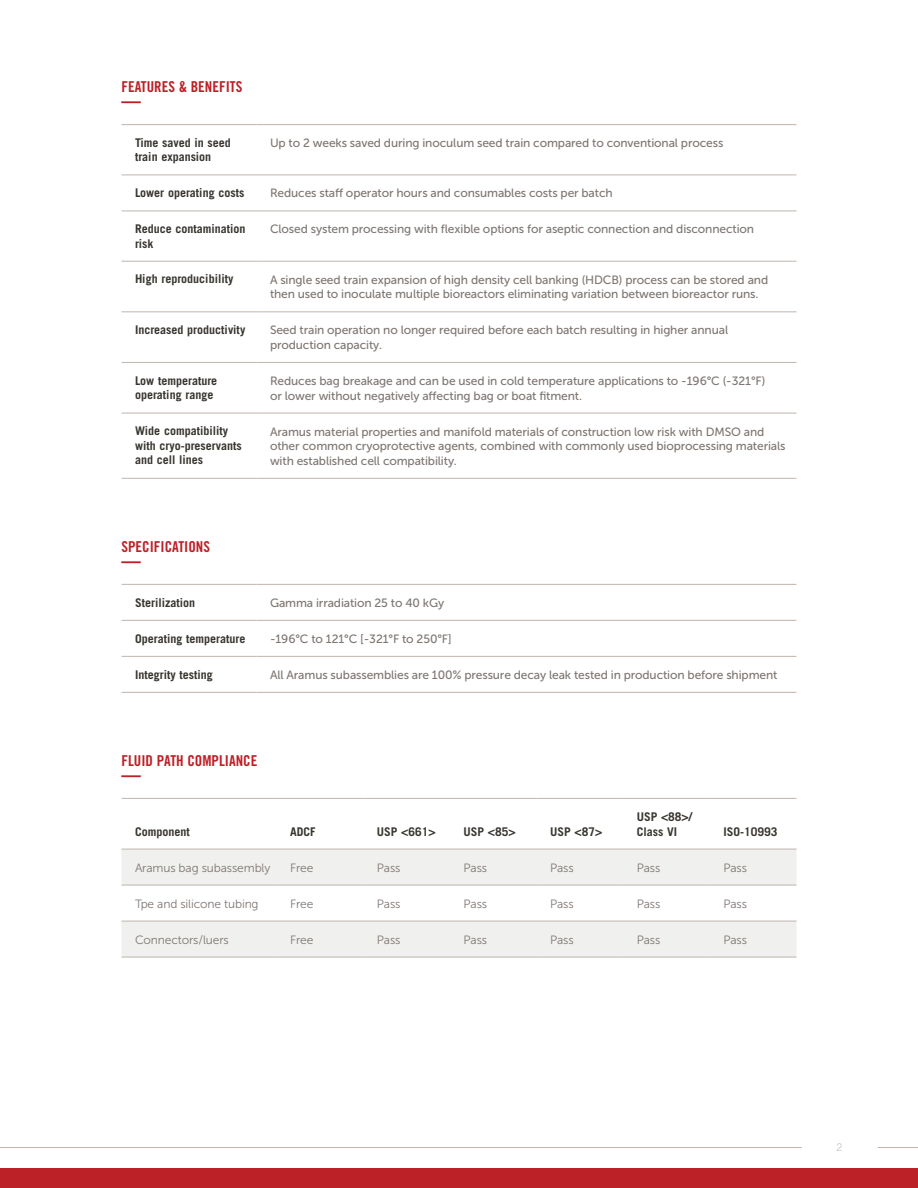
<style>
.page{position:relative;width:918px;height:1188px;background:#fff}
.page>*{position:absolute;margin:0;border:0;box-sizing:border-box;transform-origin:0 0}
.t1{font:700 expanded 20.25px "Trade Gothic LT Std";color:#bb2127;scale:.96 1}
.t2{font:15px "Trade Gothic LT Std Bd Cn 20";color:#bb2127}
.t3{font:12px/14.7px "Museo Sans 500";letter-spacing:-.01em;color:#7e7672}
.t4{font:700 12px/14.7px "Trade Gothic LT Std";color:#38352f}
.t5{font:12px "Museo Sans 300";letter-spacing:-.01em;color:#7e7672}
.t6{font:300 10.5px "Trade Gothic LT Std";color:#c0b5ae}
</style>
<div class="page">
<div style="left:0;top:1168px;width:918px;height:20px;background:#bb2127"></div>
<hr style="left:878px;top:1147px;width:40px;height:1px;background:#c0b5ae">
<hr style="left:0;top:1147px;width:802px;height:1px;background:#c0b5ae">
<hr style="left:122px;top:124px;width:134px;height:1px;background:#c0b5ae">
<hr style="left:256px;top:124px;width:540px;height:1px;background:#c0b5ae">
<hr style="left:122px;top:175px;width:134px;height:1px;background:#c0b5ae">
<hr style="left:256px;top:175px;width:540px;height:1px;background:#c0b5ae">
<hr style="left:122px;top:211px;width:134px;height:1px;background:#c0b5ae">
<hr style="left:256px;top:211px;width:540px;height:1px;background:#c0b5ae">
<hr style="left:122px;top:261px;width:134px;height:1px;background:#c0b5ae">
<hr style="left:256px;top:261px;width:540px;height:1px;background:#c0b5ae">
<hr style="left:122px;top:312px;width:134px;height:1px;background:#c0b5ae">
<hr style="left:256px;top:312px;width:540px;height:1px;background:#c0b5ae">
<hr style="left:122px;top:362px;width:134px;height:1px;background:#c0b5ae">
<hr style="left:256px;top:362px;width:540px;height:1px;background:#c0b5ae">
<hr style="left:122px;top:413px;width:134px;height:1px;background:#c0b5ae">
<hr style="left:256px;top:413px;width:540px;height:1px;background:#c0b5ae">
<hr style="left:122px;top:478px;width:134px;height:1px;background:#c0b5ae">
<hr style="left:256px;top:478px;width:540px;height:1px;background:#c0b5ae">
<hr style="left:122px;top:584px;width:134px;height:1px;background:#c0b5ae">
<hr style="left:256px;top:584px;width:540px;height:1px;background:#c0b5ae">
<hr style="left:122px;top:620px;width:134px;height:1px;background:#c0b5ae">
<hr style="left:256px;top:620px;width:540px;height:1px;background:#c0b5ae">
<hr style="left:122px;top:656px;width:134px;height:1px;background:#c0b5ae">
<hr style="left:256px;top:656px;width:540px;height:1px;background:#c0b5ae">
<hr style="left:122px;top:692px;width:134px;height:1px;background:#c0b5ae">
<hr style="left:256px;top:692px;width:540px;height:1px;background:#c0b5ae">
<svg style="left:122px;top:850px;width:674px;height:107px;fill:#f0f0ee"></svg>
<hr style="left:122px;top:798px;width:155px;height:1px;background:#c0b5ae">
<hr style="left:277px;top:798px;width:86px;height:1px;background:#c0b5ae">
<hr style="left:363px;top:798px;width:87px;height:1px;background:#c0b5ae">
<hr style="left:450px;top:798px;width:87px;height:1px;background:#c0b5ae">
<hr style="left:537px;top:798px;width:86px;height:1px;background:#c0b5ae">
<hr style="left:623px;top:798px;width:87px;height:1px;background:#c0b5ae">
<hr style="left:710px;top:798px;width:86px;height:1px;background:#c0b5ae">
<hr style="left:122px;top:849px;width:155px;height:1px;background:#c0b5ae">
<hr style="left:277px;top:849px;width:86px;height:1px;background:#c0b5ae">
<hr style="left:363px;top:849px;width:87px;height:1px;background:#c0b5ae">
<hr style="left:450px;top:849px;width:87px;height:1px;background:#c0b5ae">
<hr style="left:537px;top:849px;width:86px;height:1px;background:#c0b5ae">
<hr style="left:623px;top:849px;width:87px;height:1px;background:#c0b5ae">
<hr style="left:710px;top:849px;width:86px;height:1px;background:#c0b5ae">
<hr style="left:122px;top:885px;width:155px;height:1px;background:#c0b5ae">
<hr style="left:277px;top:885px;width:86px;height:1px;background:#c0b5ae">
<hr style="left:363px;top:885px;width:87px;height:1px;background:#c0b5ae">
<hr style="left:450px;top:885px;width:87px;height:1px;background:#c0b5ae">
<hr style="left:537px;top:885px;width:86px;height:1px;background:#c0b5ae">
<hr style="left:623px;top:885px;width:87px;height:1px;background:#c0b5ae">
<hr style="left:710px;top:885px;width:86px;height:1px;background:#c0b5ae">
<hr style="left:122px;top:921px;width:155px;height:1px;background:#c0b5ae">
<hr style="left:277px;top:921px;width:86px;height:1px;background:#c0b5ae">
<hr style="left:363px;top:921px;width:87px;height:1px;background:#c0b5ae">
<hr style="left:450px;top:921px;width:87px;height:1px;background:#c0b5ae">
<hr style="left:537px;top:921px;width:86px;height:1px;background:#c0b5ae">
<hr style="left:623px;top:921px;width:87px;height:1px;background:#c0b5ae">
<hr style="left:710px;top:921px;width:86px;height:1px;background:#c0b5ae">
<hr style="left:122px;top:957px;width:155px;height:1px;background:#c0b5ae">
<hr style="left:277px;top:957px;width:86px;height:1px;background:#c0b5ae">
<hr style="left:363px;top:957px;width:87px;height:1px;background:#c0b5ae">
<hr style="left:450px;top:957px;width:87px;height:1px;background:#c0b5ae">
<hr style="left:537px;top:957px;width:86px;height:1px;background:#c0b5ae">
<hr style="left:623px;top:957px;width:87px;height:1px;background:#c0b5ae">
<hr style="left:710px;top:957px;width:86px;height:1px;background:#c0b5ae">
<p class="t2" style="left:122px;top:77px;width:122px">FEATURES &amp; BENEFITS</p>
<h1 class="t1" style="left:122px;top:88px;width:22px">—</h1>
<p class="t4" style="left:135px;top:135px;width:97px">Time saved in seed train expansion</p>
<p class="t3" style="left:270px;top:136px;width:455px">Up to 2 weeks saved during inoculum seed train compared to conventional process</p>
<p class="t4" style="left:135px;top:185px;width:111px">Lower operating costs</p>
<p class="t3" style="left:270px;top:186px;width:344px">Reduces staff operator hours and consumables costs per batch</p>
<p class="t4" style="left:135px;top:221px;width:112px">Reduce contamination risk</p>
<p class="t3" style="left:270px;top:222px;width:486px">Closed system processing with flexible options for aseptic connection and disconnection</p>
<p class="t4" style="left:135px;top:272px;width:100px">High reproducibility</p>
<p class="t3" style="left:270px;top:272px;width:500px">A single seed train expansion of high density cell banking (HDCB) process can be stored and then used to inoculate multiple bioreactors eliminating variation between bioreactor runs.</p>
<p class="t4" style="left:135px;top:322px;width:112px">Increased productivity</p>
<p class="t3" style="left:270px;top:323px;width:460px">Seed train operation no longer required before each batch resulting in higher annual production capacity.</p>
<p class="t4" style="left:135px;top:373px;width:84px">Low temperature operating range</p>
<p class="t3" style="left:270px;top:374px;width:497px">Reduces bag breakage and can be used in cold temperature applications to -196°C (-321°F) or lower without negatively affecting bag or boat fitment.</p>
<p class="t4" style="left:135px;top:423px;width:108px">Wide compatibility with cryo-preservants and cell lines</p>
<p class="t3" style="left:270px;top:424px;width:517px">Aramus material properties and manifold materials of construction low risk with DMSO and other common cryoprotective agents, combined with commonly used bioprocessing materials with established cell compatibility.</p>
<p class="t2" style="left:122px;top:537px;width:90px">SPECIFICATIONS</p>
<h1 class="t1" style="left:122px;top:548px;width:22px">—</h1>
<p class="t4" style="left:135px;top:595px;width:62px">Sterilization</p>
<p class="t3" style="left:270px;top:595px;width:176px">Gamma irradiation 25 to 40 kGy</p>
<p class="t4" style="left:135px;top:631px;width:112px">Operating temperature</p>
<p class="t3" style="left:270px;top:631px;width:183px">-196°C to 121°C [-321°F to 250°F]</p>
<p class="t4" style="left:135px;top:667px;width:79px">Integrity testing</p>
<p class="t3" style="left:270px;top:667px;width:509px">All Aramus subassemblies are 100% pressure decay leak tested in production before shipment</p>
<p class="t2" style="left:122px;top:751px;width:137px">FLUID PATH COMPLIANCE</p>
<h1 class="t1" style="left:122px;top:762px;width:22px">—</h1>
<p class="t4" style="left:135px;top:824px;width:56px">Component</p>
<p class="t4" style="left:290px;top:824px;width:27px">ADCF</p>
<p class="t4" style="left:377px;top:824px;width:60px">USP &lt;661&gt;</p>
<p class="t4" style="left:464px;top:824px;width:54px">USP &lt;85&gt;</p>
<p class="t4" style="left:550px;top:824px;width:54px">USP &lt;87&gt;</p>
<p class="t4" style="left:637px;top:809px;width:57px">USP &lt;88&gt;/<br>Class VI</p>
<p class="t4" style="left:723px;top:824px;width:56px">ISO-10993</p>
<p class="t5" style="left:135px;top:861px;width:137px">Aramus bag subassembly</p>
<p class="t5" style="left:290px;top:861px;width:25px">Free</p>
<p class="t5" style="left:377px;top:861px;width:25px">Pass</p>
<p class="t5" style="left:464px;top:861px;width:25px">Pass</p>
<p class="t5" style="left:550px;top:861px;width:25px">Pass</p>
<p class="t5" style="left:637px;top:861px;width:25px">Pass</p>
<p class="t5" style="left:723px;top:861px;width:25px">Pass</p>
<p class="t5" style="left:135px;top:897px;width:125px">Tpe and silicone tubing</p>
<p class="t5" style="left:290px;top:897px;width:25px">Free</p>
<p class="t5" style="left:377px;top:897px;width:25px">Pass</p>
<p class="t5" style="left:464px;top:897px;width:25px">Pass</p>
<p class="t5" style="left:550px;top:897px;width:25px">Pass</p>
<p class="t5" style="left:637px;top:897px;width:25px">Pass</p>
<p class="t5" style="left:723px;top:897px;width:25px">Pass</p>
<p class="t5" style="left:135px;top:933px;width:95px">Connectors/luers</p>
<p class="t5" style="left:290px;top:933px;width:25px">Free</p>
<p class="t5" style="left:377px;top:933px;width:25px">Pass</p>
<p class="t5" style="left:464px;top:933px;width:25px">Pass</p>
<p class="t5" style="left:550px;top:933px;width:25px">Pass</p>
<p class="t5" style="left:637px;top:933px;width:25px">Pass</p>
<p class="t5" style="left:723px;top:933px;width:25px">Pass</p>
<p class="t6" style="left:837px;top:1141px;width:7px">2</p>
</div>
